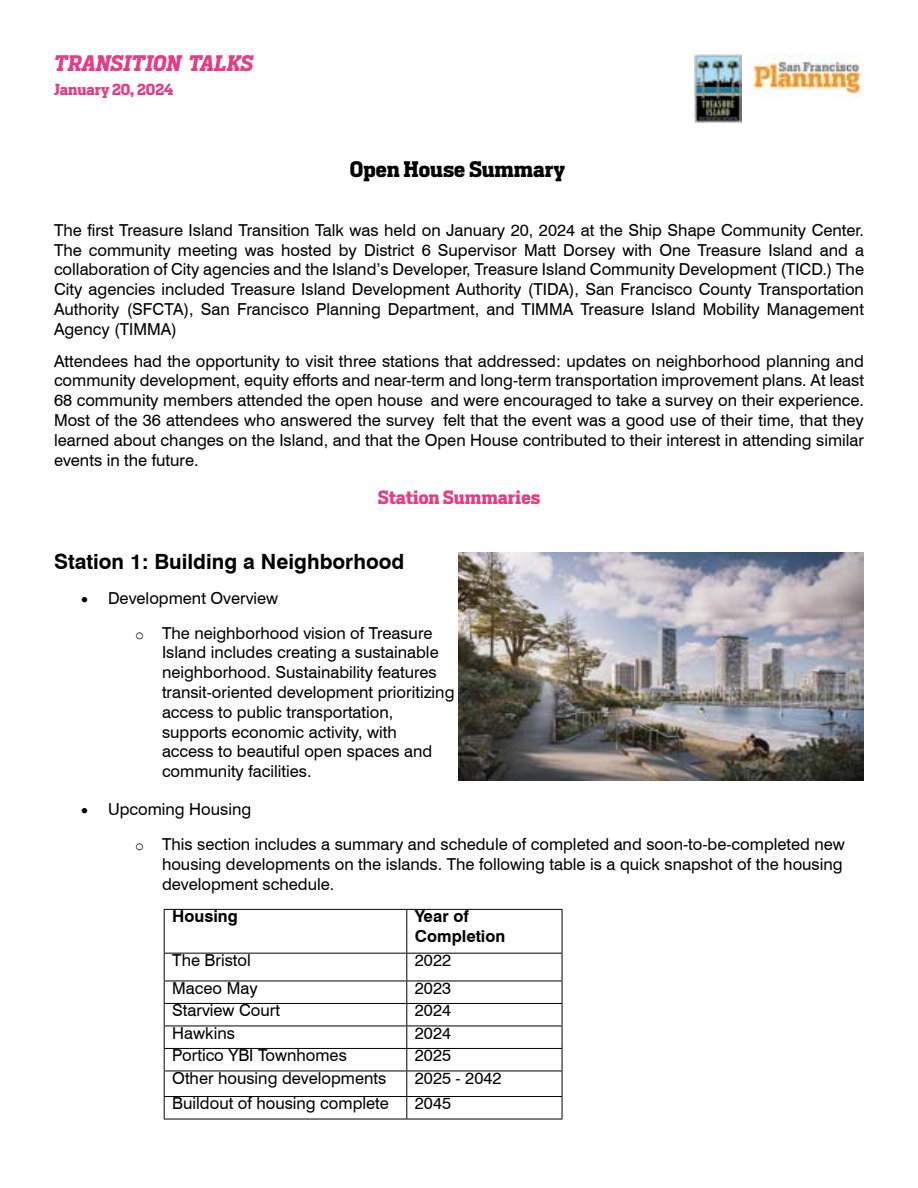
<style>
.page{position:relative;width:918px;height:1188px;background:#fff}
.page>*{position:absolute;margin:0;border:0;box-sizing:border-box;transform-origin:0 0}
.t1{font:700 21px "Swiss 721 BT";color:#000}
.t2{font:700 21px "Heron Serif";color:#000}
.t3{font:italic 700 21px "Heron Serif";color:#e33e85}
.t4{font:700 18px "Heron Serif";color:#e33e85}
.t5{font:16.5px/19.8px "Swiss 721 BT";color:#000}
.t6{font:700 16.5px/19.8px "Swiss 721 BT";color:#000}
.t7{font:700 15px "Heron Serif";color:#e33e85}
.s1{font-family:"Courier New";font-size:15px}
</style>
<div class="page">
<hr style="left:164px;top:909px;width:243px;height:1px;background:#000">
<hr style="left:407px;top:909px;width:155px;height:1px;background:#000">
<hr style="left:164px;top:953px;width:243px;height:1px;background:#000">
<hr style="left:407px;top:953px;width:155px;height:1px;background:#000">
<hr style="left:164px;top:981px;width:243px;height:1px;background:#000">
<hr style="left:407px;top:981px;width:155px;height:1px;background:#000">
<hr style="left:164px;top:1003px;width:243px;height:1px;background:#000">
<hr style="left:407px;top:1003px;width:155px;height:1px;background:#000">
<hr style="left:164px;top:1026px;width:243px;height:1px;background:#000">
<hr style="left:407px;top:1026px;width:155px;height:1px;background:#000">
<hr style="left:164px;top:1048px;width:243px;height:1px;background:#000">
<hr style="left:407px;top:1048px;width:155px;height:1px;background:#000">
<hr style="left:164px;top:1071px;width:243px;height:1px;background:#000">
<hr style="left:407px;top:1071px;width:155px;height:1px;background:#000">
<hr style="left:164px;top:1096px;width:243px;height:1px;background:#000">
<hr style="left:407px;top:1096px;width:155px;height:1px;background:#000">
<hr style="left:164px;top:1119px;width:243px;height:1px;background:#000">
<hr style="left:407px;top:1119px;width:155px;height:1px;background:#000">
<hr style="left:164px;top:910px;width:1px;height:43px;background:#000">
<svg style="left:164px;top:954px;width:1px;height:165px"></svg>
<hr style="left:406px;top:910px;width:1px;height:43px;background:#000">
<hr style="left:562px;top:910px;width:1px;height:43px;background:#000">
<svg style="left:406px;top:954px;width:1px;height:165px"></svg>
<svg style="left:562px;top:954px;width:1px;height:165px"></svg>
<img style="left:459px;top:553px;width:405px;height:228px">
<img style="left:749px;top:54px;width:114px;height:45px">
<img style="left:695px;top:54px;width:47px;height:69px">
<p class="t3" style="left:54px;top:49px;width:201px">TRANSITION TALKS</p>
<p class="t7" style="left:54px;top:79px;width:121px">January 20, 2024</p>
<p class="t2" style="left:350px;top:156px;width:217px">Open House Summary</p>
<p class="t5" style="left:54px;top:220px;width:812px;text-align:justify">The first Treasure Island Transition Talk was held on January 20, 2024 at the Ship Shape Community Center.<br>The community meeting was hosted by District 6 Supervisor Matt Dorsey with One Treasure Island and a collaboration of City agencies and the Island’s Developer, Treasure Island Community Development (TICD.) The City agencies included Treasure Island Development Authority (TIDA), San Francisco County Transportation Authority (SFCTA), San Francisco Planning Department, and TIMMA Treasure Island Mobility Management Agency (TIMMA)</p>
<p class="t5" style="left:54px;top:351px;width:812px;text-align:justify">Attendees had the opportunity to visit three stations that addressed: updates on neighborhood planning and community development, equity efforts and near-term and long-term transportation improvement plans. At least 68 community members attended the open house and were encouraged to take a survey on their experience.<br>Most of the 36 attendees who answered the survey felt that the event was a good use of their time, that they learned about changes on the Island, and that the Open House contributed to their interest in attending similar events in the future.</p>
<p class="t4" style="left:378px;top:486px;width:164px">Station Summaries</p>
<p class="t1" style="left:54px;top:548px;width:352px">Station 1: Building a Neighborhood</p>
<p class="t5" style="left:135px;top:580px;width:299px;line-height:34.8px;text-indent:-54px">• Development Overview<br><span class="s1">o</span> The neighborhood vision of Treasure</p>
<p class="t5" style="left:162px;top:643px;width:294px">Island includes creating a sustainable neighborhood. Sustainability features transit-oriented development prioritizing access to public transportation, supports economic activity, with<br>access to beautiful open spaces and community facilities.</p>
<p class="t5" style="left:135px;top:792px;width:711px;line-height:34.8px;text-indent:-54px">• Upcoming Housing<br><span class="s1">o</span> This section includes a summary and schedule of completed and soon-to-be-completed new</p>
<p class="t5" style="left:162px;top:854px;width:682px">housing developments on the islands. The following table is a quick snapshot of the housing development schedule.</p>
<p class="t6" style="left:172px;top:906px;width:67px">Housing</p>
<p class="t6" style="left:415px;top:906px;width:92px">Year of<br>Completion</p>
<p class="t5" style="left:172px;top:950px;width:80px">The Bristol</p>
<p class="t5" style="left:415px;top:950px;width:38px">2022</p>
<p class="t5" style="left:172px;top:978px;width:87px">Maceo May</p>
<p class="t5" style="left:415px;top:978px;width:38px">2023</p>
<p class="t5" style="left:172px;top:1000px;width:109px">Starview Court</p>
<p class="t5" style="left:415px;top:1000px;width:38px">2024</p>
<p class="t5" style="left:172px;top:1023px;width:64px">Hawkins</p>
<p class="t5" style="left:415px;top:1023px;width:38px">2024</p>
<p class="t5" style="left:172px;top:1045px;width:176px">Portico YBI Townhomes</p>
<p class="t5" style="left:415px;top:1045px;width:38px">2025</p>
<p class="t5" style="left:172px;top:1068px;width:216px">Other housing developments</p>
<p class="t5" style="left:415px;top:1068px;width:88px">2025 - 2042</p>
<p class="t5" style="left:172px;top:1094px;width:218px">Buildout of housing complete</p>
<p class="t5" style="left:415px;top:1094px;width:38px">2045</p>
</div>
